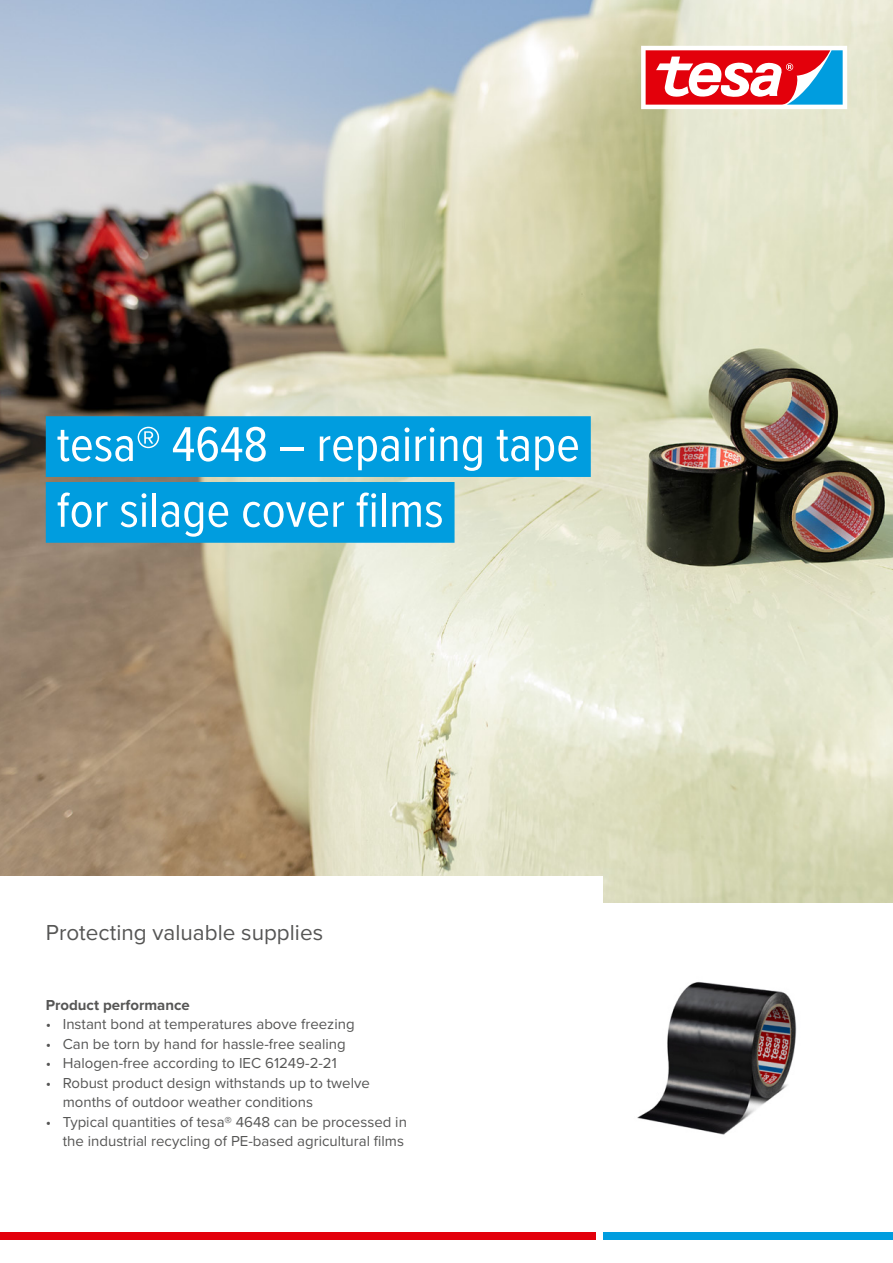
<style>
.page{position:relative;width:893px;height:1263px;background:#fff}
.page>*{position:absolute;margin:0;border:0;box-sizing:border-box;transform-origin:0 0}
.t1{font:50.55px/65.8px "Proxima Nova Cond";color:#fff}
.t2{font:22.5px "Proxima Nova";color:#565655}
.t3{font:15px/19.5px "Proxima Nova";color:#565655}
.t4{font:700 15px "Proxima Nova";color:#565655}
</style>
<div class="page">
<div style="left:0;top:1232px;width:595px;height:8px;background:#e3000b"></div>
<div style="left:603px;top:1232px;width:290px;height:8px;background:#009ddf"></div>
<img style="left:0;top:0;width:893px;height:902px">
<div style="left:0;top:876px;width:603px;height:46px;background:#fff"></div>
<div style="left:46px;top:416px;width:545px;height:61px;background:#009ddf"></div>
<div style="left:46px;top:482px;width:409px;height:61px;background:#009ddf"></div>
<svg style="left:641px;top:46px;width:206px;height:63px"></svg>
<img style="left:637px;top:982px;width:160px;height:153px">
<h1 class="t1" style="left:57px;top:409px;width:525px">tesa® 4648 – repairing tape for silage cover films</h1>
<h2 class="t2" style="left:46px;top:915px;width:279px">Protecting valuable supplies</h2>
<p class="t4" style="left:46px;top:994px;width:146px">Product performance</p>
<p class="t3" style="left:46px;top:1014px;width:310px">• Instant bond at temperatures above freezing</p>
<p class="t3" style="left:46px;top:1033px;width:301px">• Can be torn by hand for hassle-free sealing</p>
<p class="t3" style="left:46px;top:1053px;width:293px">• Halogen-free according to IEC 61249-2-21</p>
<p class="t3" style="left:63px;top:1072px;width:309px;text-indent:-17px">• Robust product design withstands up to twelve months of outdoor weather conditions</p>
<p class="t3" style="left:46px;top:1111px;width:363px;text-align:right">• Typical quantities of tesa® 4648 can be processed in the industrial recycling of PE-based agricultural films</p>
</div>
